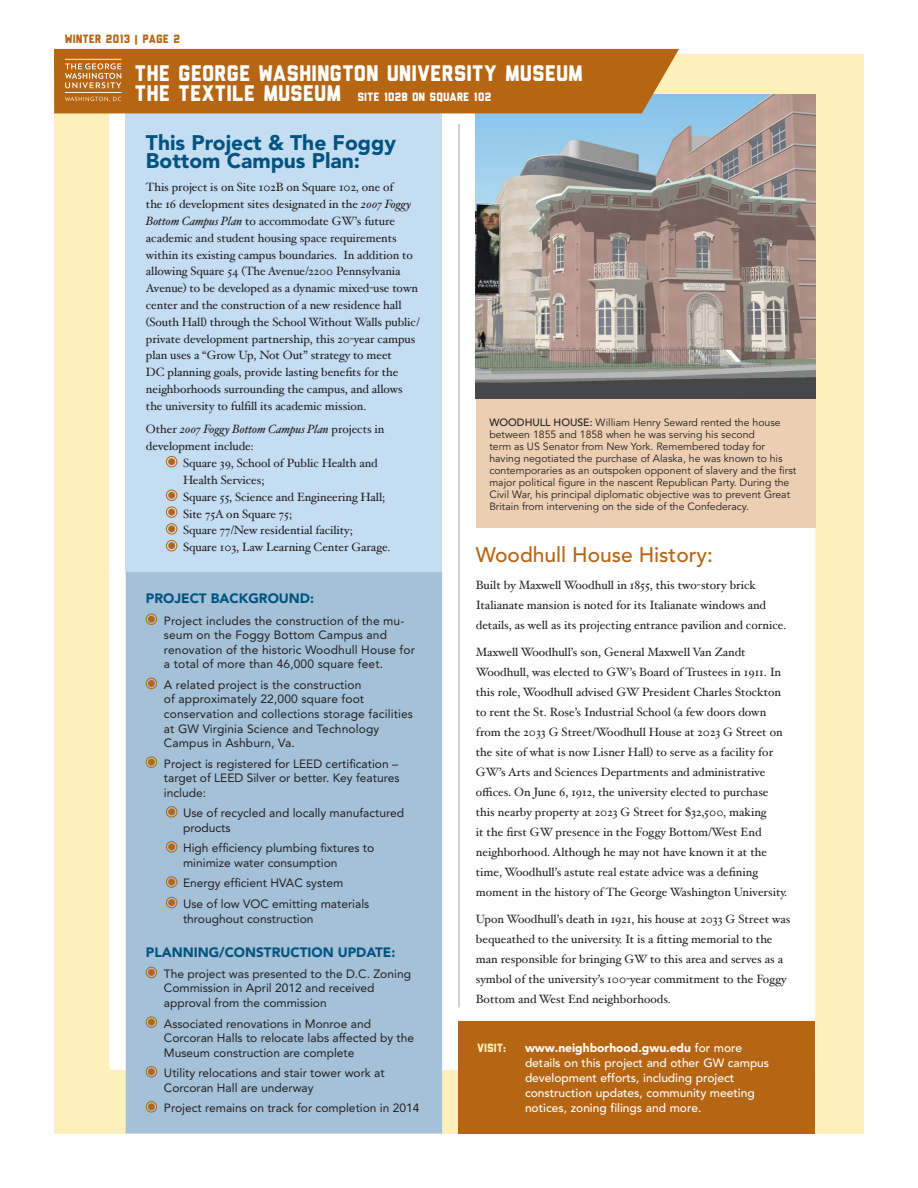
<style>
.page{position:relative;width:918px;height:1188px;background:#fff}
.page>*{position:absolute;margin:0;border:0;box-sizing:border-box;transform-origin:0 0}
.t1{font:22.5px "Liberator";letter-spacing:-.005em;color:#fff}
.t2{font:900 21px/18.3px "Avenir";color:#005480}
.t3{font:500 21px "Avenir";color:#b66512}
.t4{font:900 13.5px "Avenir";color:#005480}
.t5{font:12px/16.8px "Hoefler Text";color:#231f20}
.t6{font:12px/14.5px "Avenir";color:#231f20}
.t7{font:500 12px/15px "Avenir";color:#fff}
.t8{font:12px "Liberator";letter-spacing:-.005em;color:#fff}
.t9{font:12px "Liberator";color:#b66512}
.t10{font:12px "Liberator";color:#feefbb}
.t11{font:10.5px/12px "Avenir";color:#231f20}
.s1{font-size:22.5px}
.s2{font-style:italic}
.s3{font-weight:500}
.s4{font-weight:900}
</style>
<div class="page">
<div style="left:54px;top:54px;width:810px;height:1080px;background:#feefbb"></div>
<div style="left:109px;top:94px;width:706px;height:976px;background:#fff;border-radius:4px"></div>
<div style="left:476px;top:384px;width:339px;height:144px;background:#ecceb2"></div>
<div style="left:126px;top:113px;width:316px;height:458px;background:#c4ddf2"></div>
<div style="left:166px;top:456px;width:11px;height:11px;border:1px solid #b66512;border-radius:50%"></div>
<div style="left:168px;top:458px;width:7px;height:7px;background:#b66512;border-radius:50%"></div>
<div style="left:166px;top:490px;width:11px;height:11px;border:1px solid #b66512;border-radius:50%"></div>
<div style="left:168px;top:492px;width:7px;height:7px;background:#b66512;border-radius:50%"></div>
<div style="left:166px;top:507px;width:11px;height:11px;border:1px solid #b66512;border-radius:50%"></div>
<div style="left:168px;top:509px;width:7px;height:7px;background:#b66512;border-radius:50%"></div>
<div style="left:166px;top:523px;width:11px;height:11px;border:1px solid #b66512;border-radius:50%"></div>
<div style="left:168px;top:525px;width:7px;height:7px;background:#b66512;border-radius:50%"></div>
<div style="left:166px;top:540px;width:11px;height:11px;border:1px solid #b66512;border-radius:50%"></div>
<div style="left:168px;top:542px;width:7px;height:7px;background:#b66512;border-radius:50%"></div>
<div style="left:126px;top:571px;width:316px;height:562px;background:#a4c1d8"></div>
<div style="left:146px;top:614px;width:11px;height:11px;border:1px solid #b66512;border-radius:50%"></div>
<div style="left:148px;top:616px;width:7px;height:7px;background:#b66512;border-radius:50%"></div>
<div style="left:146px;top:678px;width:11px;height:11px;border:1px solid #b66512;border-radius:50%"></div>
<div style="left:148px;top:680px;width:7px;height:7px;background:#b66512;border-radius:50%"></div>
<div style="left:146px;top:757px;width:11px;height:11px;border:1px solid #b66512;border-radius:50%"></div>
<div style="left:148px;top:759px;width:7px;height:7px;background:#b66512;border-radius:50%"></div>
<div style="left:166px;top:806px;width:11px;height:11px;border:1px solid #b66512;border-radius:50%"></div>
<div style="left:168px;top:808px;width:7px;height:7px;background:#b66512;border-radius:50%"></div>
<div style="left:166px;top:842px;width:11px;height:10px;border:1px solid #b66512;border-radius:50%"></div>
<div style="left:168px;top:844px;width:7px;height:6px;background:#b66512;border-radius:50%"></div>
<div style="left:166px;top:877px;width:11px;height:10px;border:1px solid #b66512;border-radius:50%"></div>
<div style="left:168px;top:879px;width:7px;height:6px;background:#b66512;border-radius:50%"></div>
<div style="left:166px;top:897px;width:11px;height:11px;border:1px solid #b66512;border-radius:50%"></div>
<div style="left:168px;top:899px;width:7px;height:7px;background:#b66512;border-radius:50%"></div>
<div style="left:146px;top:967px;width:11px;height:11px;border:1px solid #b66512;border-radius:50%"></div>
<div style="left:148px;top:969px;width:7px;height:7px;background:#b66512;border-radius:50%"></div>
<div style="left:146px;top:1017px;width:11px;height:11px;border:1px solid #b66512;border-radius:50%"></div>
<div style="left:148px;top:1019px;width:7px;height:7px;background:#b66512;border-radius:50%"></div>
<div style="left:146px;top:1066px;width:11px;height:11px;border:1px solid #b66512;border-radius:50%"></div>
<div style="left:148px;top:1068px;width:7px;height:7px;background:#b66512;border-radius:50%"></div>
<div style="left:146px;top:1101px;width:11px;height:11px;border:1px solid #b66512;border-radius:50%"></div>
<div style="left:148px;top:1103px;width:7px;height:7px;background:#b66512;border-radius:50%"></div>
<img style="left:476px;top:94px;width:339px;height:305px">
<div style="left:54px;top:49px;width:625px;height:64px;background:#b66512"></div>
<div style="left:459px;top:1021px;width:356px;height:112px;background:#b66512"></div>
<hr style="left:459px;top:124px;width:1px;height:884px;background:#9da5ab">
<p class="t9" style="left:65px;top:34px;width:116px">WINTER 2013 | PAGE 2</p>
<h1 class="t1" style="left:135px;top:66px;width:450px">THE GEORGE WASHINGTON UNIVERSITY MUSEUM</h1>
<p class="t8" style="left:135px;top:92px;width:358px"><span class="s1">THE TEXTILE MUSEUM</span> SITE 102B ON SQUARE 102</p>
<h2 class="t2" style="left:146px;top:133px;width:252px">This Project &amp; The Foggy<br>Bottom Campus Plan:</h2>
<p class="t5" style="left:146px;top:179px;width:275px">This project is on Site 102B on Square 102, one of<br>the 16 development sites designated in the <span class="s2">2007 Foggy Bottom Campus Plan</span> to accommodate GW’s future academic and student housing space requirements within its existing campus boundaries. In addition to allowing Square 54 (The Avenue/2200 Pennsylvania Avenue) to be developed as a dynamic mixed-use town center and the construction of a new residence hall (South Hall) through the School Without Walls public/ private development partnership, this 20-year campus plan uses a “Grow Up, Not Out” strategy to meet<br>DC planning goals, provide lasting benefits for the neighborhoods surrounding the campus, and allows the university to fulfill its academic mission.</p>
<p class="t5" style="left:146px;top:421px;width:240px">Other <span class="s2">2007 Foggy Bottom Campus Plan</span> projects in development include:</p>
<p class="t5" style="left:183px;top:455px;width:209px">Square 39, School of Public Health and<br>Health Services;<br>Square 55, Science and Engineering Hall;<br>Site 75A on Square 75;<br>Square 77/New residential facility;<br>Square 103, Law Learning Center Garage.</p>
<p class="t4" style="left:146px;top:591px;width:170px">Project Background:</p>
<p class="t6" style="left:164px;top:613px;width:253px">Project includes the construction of the mu&shy;seum on the Foggy Bottom Campus and renovation of the historic Woodhull House for a total of more than 46,000 square feet.</p>
<p class="t6" style="left:164px;top:677px;width:250px">A related project is the construction<br>of approximately 22,000 square foot conservation and collections storage facilities at GW Virginia Science and Technology Campus in Ashburn, Va.</p>
<p class="t6" style="left:164px;top:756px;width:237px;text-align:justify">Project is registered for LEED certification – target of LEED Silver or better. Key features include:</p>
<p class="t6" style="left:183px;top:806px;width:223px">Use of recycled and locally manufactured products</p>
<p class="t6" style="left:183px;top:841px;width:193px">High efficiency plumbing fixtures to minimize water consumption</p>
<p class="t6" style="left:183px;top:873px;width:188px;line-height:20.5px">Energy efficient HVAC system<br>Use of low VOC emitting materials</p>
<p class="t6" style="left:183px;top:911px;width:132px">throughout construction</p>
<p class="t4" style="left:146px;top:944px;width:251px">Planning/Construction Update:</p>
<p class="t6" style="left:164px;top:966px;width:249px">The project was presented to the D.C. Zoning<br>Commission in April 2012 and received approval from the commission</p>
<p class="t6" style="left:164px;top:1016px;width:252px">Associated renovations in Monroe and<br>Corcoran Halls to relocate labs affected by the<br>Museum construction are complete</p>
<p class="t6" style="left:164px;top:1066px;width:222px">Utility relocations and stair tower work at<br>Corcoran Hall are underway</p>
<p class="t6" style="left:164px;top:1101px;width:257px">Project remains on track for completion in 2014</p>
<p class="t11" style="left:489px;top:416px;width:308px"><span class="s3">WOODHULL HOUSE:</span> William Henry Seward rented the house between 1855 and 1858 when he was serving his second<br>term as US Senator from New York. Remembered today for having negotiated the purchase of Alaska, he was known to his contemporaries as an outspoken opponent of slavery and the first major political figure in the nascent Republican Party. During the Civil War, his principal diplomatic objective was to prevent Great Britain from intervening on the side of the Confederacy.</p>
<h2 class="t3" style="left:476px;top:543px;width:239px">Woodhull House History:</h2>
<p class="t5" style="left:476px;top:575px;width:312px;line-height:20px">Built by Maxwell Woodhull in 1855, this two-story brick<br>Italianate mansion is noted for its Italianate windows and details, as well as its projecting entrance pavilion and cornice.</p>
<p class="t5" style="left:476px;top:641px;width:313px;line-height:20px">Maxwell Woodhull’s son, General Maxwell Van Zandt Woodhull, was elected to GW’s Board of Trustees in 1911. In this role, Woodhull advised GW President Charles Stockton to rent the St. Rose’s Industrial School (a few doors down from the 2033 G Street/Woodhull House at 2023 G Street on the site of what is now Lisner Hall) to serve as a facility for GW’s Arts and Sciences Departments and administrative offices. On June 6, 1912, the university elected to purchase this nearby property at 2023 G Street for $32,500, making<br>it the first GW presence in the Foggy Bottom/West End neighborhood. Although he may not have known it at the time, Woodhull’s astute real estate advice was a defining moment in the history of The George Washington University.</p>
<p class="t5" style="left:476px;top:908px;width:316px;line-height:20px">Upon Woodhull’s death in 1921, his house at 2033 G Street was bequeathed to the university. It is a fitting memorial to the man responsible for bringing GW to this area and serves as a symbol of the university’s 100-year commitment to the Foggy Bottom and West End neighborhoods.</p>
<p class="t10" style="left:477px;top:1043px;width:31px">VISIT:</p>
<p class="t7" style="left:525px;top:1040px;width:246px"><span class="s4">www.neighborhood.gwu.edu</span> for more details on this project and other GW campus development efforts, including project construction updates, community meeting notices, zoning filings and more.</p>
</div>
